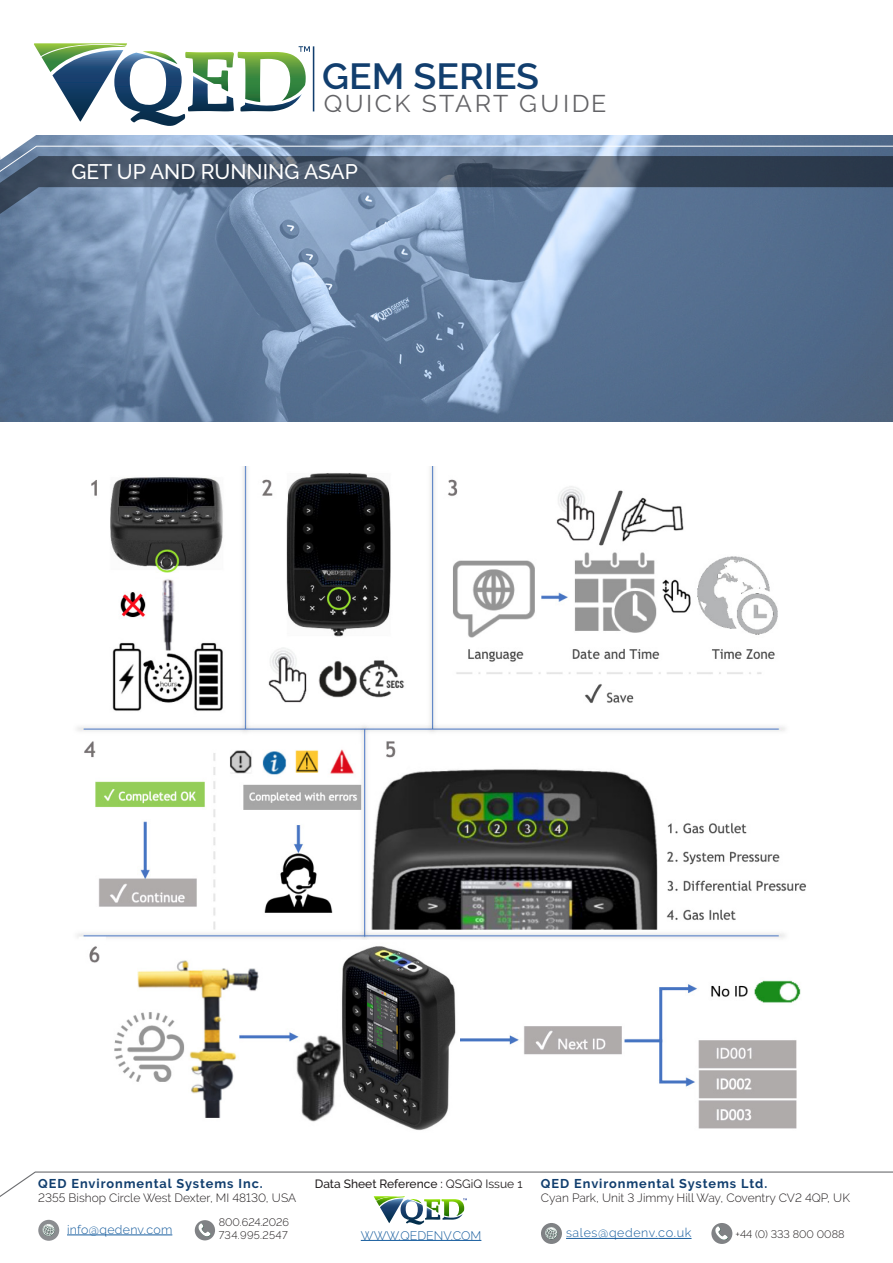
<style>
.page{position:relative;width:893px;height:1263px;background:#fff}
.page>*{position:absolute;margin:0;border:0;box-sizing:border-box;transform-origin:0 0}
.t1{font:600 36.15px "Raleway";color:#113e6e;scale:1.04 1}
.t2{font:24.15px "Raleway";letter-spacing:.1em;color:#636366;scale:1.04 1}
.t3{font:500 21px "Raleway";color:#fff}
.t4{font:700 12.75px "Raleway";letter-spacing:.075em;color:#113e6e}
.t5{font:300 12.3px "Raleway";letter-spacing:.05em;color:#175d9e}
.t6{font:300 12.3px "Raleway";letter-spacing:.025em;color:#175d9e}
.t7{font:300 12.3px "Raleway";color:#175d9e}
.t8{font:300 12px "Raleway";color:#231f20}
.t9{font:500 12px "Raleway";letter-spacing:-.005em;color:#231f20}
.t10{font:300 10.95px "Raleway";color:#231f20}
.t11{font:300 10.95px "Raleway";letter-spacing:.03em;color:#231f20}
.s1{font-weight:400}
.s2{font-size:12.75px}
</style>
<div class="page">
<img style="left:0;top:136px;width:893px;height:286px">
<svg style="left:0;top:1171px;width:893px;height:73px"></svg>
<svg style="left:0;top:249px;width:893px;height:6px;background:#708aaa"></svg>
<hr style="left:313px;top:46px;width:1px;height:65px;background:#113e6e">
<svg style="left:0;top:145px;width:893px;height:104px;background:#687e9a"></svg>
<svg style="left:0;top:43px;width:310px;height:117px"></svg>
<img style="left:77px;top:466px;width:729px;height:663px">
<img style="left:342px;top:941px;width:117px;height:190px">
<hr style="left:566px;top:1238px;width:92px;height:1px;background:#175d9e">
<hr style="left:658px;top:1238px;width:33px;height:1px;background:#175d9e">
<div style="left:541px;top:1223px;width:21px;height:21px;background:#808285;border-radius:50%"></div>
<svg style="left:545px;top:1227px;width:12px;height:12px"></svg>
<div style="left:711px;top:1223px;width:21px;height:21px;background:#808285;border-radius:50%"></div>
<svg style="left:715px;top:1226px;width:13px;height:14px"></svg>
<div style="left:195px;top:1220px;width:20px;height:20px;background:#808285;border-radius:50%"></div>
<svg style="left:199px;top:1223px;width:12px;height:13px"></svg>
<div style="left:38px;top:1220px;width:21px;height:21px;background:#8b8d90;border-radius:50%"></div>
<svg style="left:43px;top:1224px;width:12px;height:12px"></svg>
<svg style="left:374px;top:1195px;width:93px;height:30px"></svg>
<hr style="left:361px;top:1240px;width:120px;height:1px;background:#175d9e">
<hr style="left:67px;top:1234px;width:105px;height:1px;background:#175d9e">
<p class="t1" style="left:322px;top:55px;width:210px">GEM SERIES</p>
<p class="t2" style="left:324px;top:89px;width:273px">QUICK START GUIDE</p>
<p class="t3" style="left:72px;top:159px;width:288px">GET UP AND RUNNING ASAP</p>
<p class="t4" style="left:38px;top:1176px;width:226px">QED Environmental Systems Inc.</p>
<p class="t8" style="left:38px;top:1191px;width:259px">2355 Bishop Circle West Dexter, MI 48130, USA</p>
<p class="t9" style="left:315px;top:1176px;width:209px">Data Sheet Reference : <span class="s1">QSGiQ Issue 1</span></p>
<p class="t4" style="left:541px;top:1176px;width:228px">QED Environmental Systems Ltd.</p>
<p class="t8" style="left:541px;top:1191px;width:310px">Cyan Park, Unit 3 Jimmy Hill Way, Coventry CV2 4QP, UK</p>
<p class="t6" style="left:67px;top:1222px;width:107px">info@qedenv.com</p>
<p class="t10" style="left:219px;top:1216px;width:72px">800.624.2026</p>
<p class="t11" style="left:219px;top:1228px;width:70px">734.995.2547</p>
<p class="t5" style="left:566px;top:1226px;width:127px">sales@qedenv.<span class="s2">co.uk</span></p>
<p class="t10" style="left:736px;top:1227px;width:111px">+44 (0) 333 800 0088</p>
<p class="t7" style="left:361px;top:1228px;width:122px">WWW.QEDENV.COM</p>
</div>
